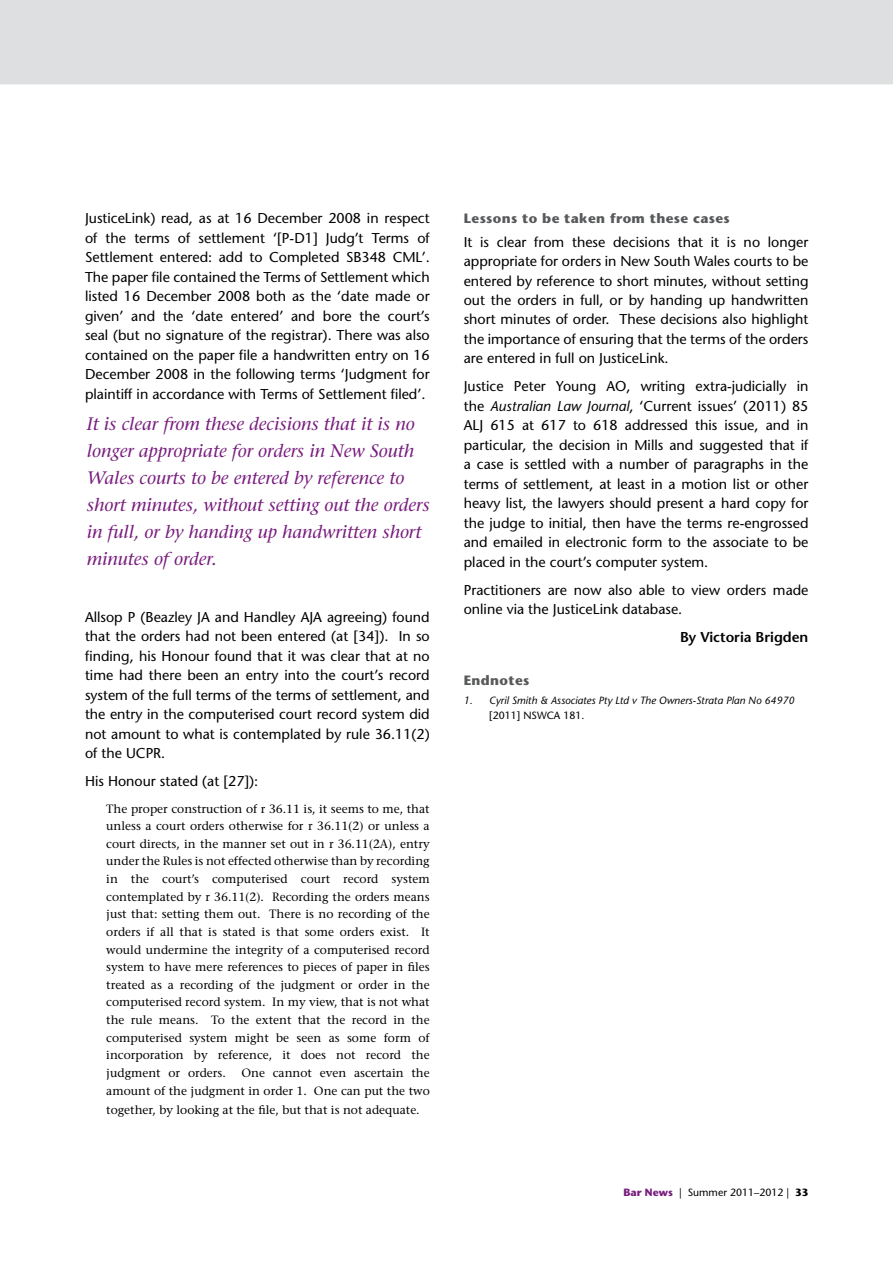
<style>
.page{position:relative;width:893px;height:1263px;background:#fff}
.page>*{position:absolute;margin:0;border:0;box-sizing:border-box;transform-origin:0 0}
.t1{font:italic 18px/27px "Stone Serif";color:#781d7e}
.t2{font:14.25px/19.5px "Stone Sans";color:#000;text-align:justify}
.t3{font:600 14.25px "Stone Sans";color:#000}
.t4{font:700 13.5px "Stone Sans";letter-spacing:.025em;color:#58595b}
.t5{font:12px/17.7px "Stone Serif";color:#000;text-align:justify}
.t6{font:italic 10.5px "Stone Sans";color:#000}
.t7{font:10.5px "Stone Sans";color:#000}
.s1{font-style:italic}
.s2{font-weight:700;color:#781d7e}
.s3{font-weight:700}
</style>
<div class="page">
<div style="left:0;top:0;width:893px;height:85px;background:#dedfe0"></div>
<p class="t2" style="left:85px;top:209px;width:346px">JusticeLink) read, as at 16 December 2008 in respect of the terms of settlement ‘[P-D1] Judg’t Terms of Settlement entered: add to Completed SB348 CML’.<br>The paper file contained the Terms of Settlement which listed 16 December 2008 both as the ‘date made or given’ and the ‘date entered’ and bore the court’s seal (but no signature of the registrar). There was also contained on the paper file a handwritten entry on 16<br>December 2008 in the following terms ‘Judgment for plaintiff in accordance with Terms of Settlement filed’.</p>
<p class="t1" style="left:87px;top:410px;width:344px">It is clear from these decisions that it is no longer appropriate for orders in New South Wales courts to be entered by reference to short minutes, without setting out the orders in full, or by handing up handwritten short minutes of order.</p>
<p class="t2" style="left:85px;top:607px;width:346px">Allsop P (Beazley JA and Handley AJA agreeing) found that the orders had not been entered (at [34]). In so finding, his Honour found that it was clear that at no time had there been an entry into the court’s record system of the full terms of the terms of settlement, and the entry in the computerised court record system did not amount to what is contemplated by rule 36.11(2) of the UCPR.</p>
<p class="t2" style="left:85px;top:772px;width:175px">His Honour stated (at [27]):</p>
<p class="t5" style="left:106px;top:799px;width:325px">The proper construction of r 36.11 is, it seems to me, that unless a court orders otherwise for r 36.11(2) or unless a court directs, in the manner set out in r 36.11(2A), entry under the Rules is not effected otherwise than by recording in the court’s computerised court record system contemplated by r 36.11(2). Recording the orders means just that: setting them out. There is no recording of the orders if all that is stated is that some orders exist. It would undermine the integrity of a computerised record system to have mere references to pieces of paper in files treated as a recording of the judgment or order in the computerised record system. In my view, that is not what the rule means. To the extent that the record in the computerised system might be seen as some form of incorporation by reference, it does not record the judgment or orders.</p>
<p class="t5" style="left:106px;top:1064px;width:325px;text-align:right">One cannot even ascertain the<br>amount of the judgment in order 1. One can put the two</p>
<p class="t5" style="left:106px;top:1101px;width:315px">together, by looking at the file, but that is not adequate.</p>
<p class="t4" style="left:464px;top:210px;width:267px">Lessons to be taken from these cases</p>
<p class="t2" style="left:464px;top:232px;width:346px">It is clear from these decisions that it is no longer appropriate for orders in New South Wales courts to be entered by reference to short minutes, without setting out the orders in full, or by handing up handwritten short minutes of order. These decisions also highlight the importance of ensuring that the terms of the orders are entered in full on JusticeLink.</p>
<p class="t2" style="left:464px;top:377px;width:346px">Justice Peter Young AO, writing extra-judicially in the <span class="s1">Australian Law Journal</span>, ‘Current issues’ (2011) 85<br>ALJ 615 at 617 to 618 addressed this issue, and in particular, the decision in Mills and suggested that if a case is settled with a number of paragraphs in the terms of settlement, at least in a motion list or other heavy list, the lawyers should present a hard copy for the judge to initial, then have the terms re-engrossed and emailed in electronic form to the associate to be placed in the court’s computer system.</p>
<p class="t2" style="left:464px;top:580px;width:346px">Practitioners are now also able to view orders made online via the JusticeLink database.</p>
<p class="t3" style="left:680px;top:629px;width:130px">By Victoria Brigden</p>
<p class="t4" style="left:464px;top:672px;width:67px">Endnotes</p>
<p class="t6" style="left:464px;top:694px;width:332px">1. Cyril Smith &amp; Associates Pty Ltd v The Owners-Strata Plan No 64970</p>
<p class="t7" style="left:489px;top:709px;width:97px">[2011] NSWCA 181.</p>
<p class="t7" style="left:624px;top:1186px;width:186px"><span class="s2">Bar News</span> | Summer 2011–2012 | <span class="s3">33</span></p>
</div>
